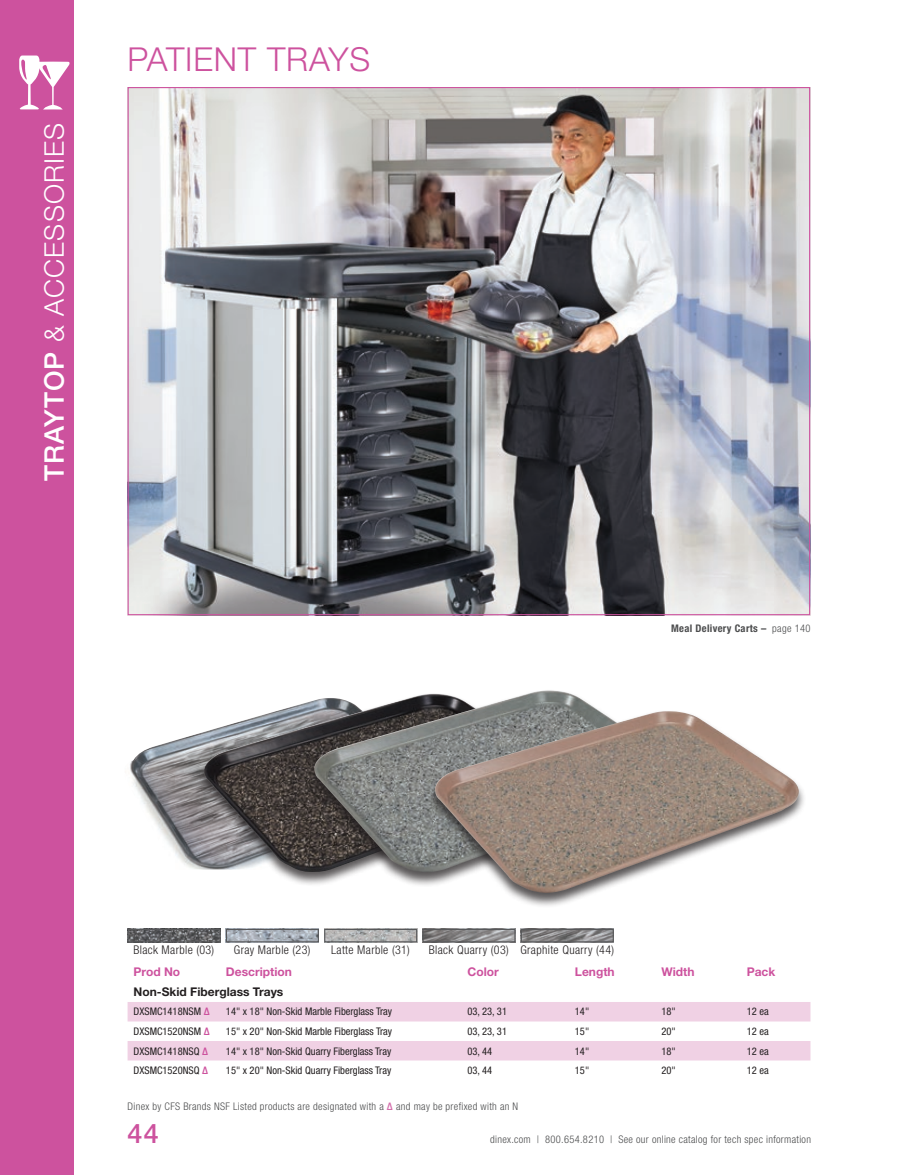
<style>
.page{position:relative;width:905px;height:1175px;background:#fff}
.page>*{position:absolute;margin:0;border:0;box-sizing:border-box;transform-origin:0 0}
.t1{font:300 33px "Helvetica Neue LT Std";letter-spacing:.025em;color:#cd529e}
.t2{font:300 27px "Helvetica Neue LT Std";letter-spacing:.04em;color:#fff}
.t3{font:500 27px "Helvetica Neue LT Std";color:#cd529e}
.t4{font:300 condensed 12px "Helvetica Neue LT Std";letter-spacing:.03em;color:#231f20}
.t5{font:700 12px "Helvetica Neue LT Std";color:#cd529e}
.t6{font:700 12px "Helvetica Neue LT Std";color:#231f20}
.t7{font:condensed 10.5px "Helvetica Neue LT Std";color:#231f20}
.t8{font:300 condensed 10.5px "Helvetica Neue LT Std";letter-spacing:.03em;color:#4b4c4d}
.t9{font:700 condensed 10.5px "Helvetica Neue LT Std";letter-spacing:.03em;color:#4b4c4d}
.s1{font-weight:500}
.s2{font-weight:300}
.s3{font-weight:700;color:#cd529e}
.s4{font-weight:700;color:#d36dab}
</style>
<div class="page">
<div style="left:0;top:0;width:74px;height:1174px;background:#cd529e"></div>
<svg style="left:19px;top:56px;width:51px;height:54px"></svg>
<img style="left:130px;top:734px;width:66px;height:135px">
<div style="left:196px;top:692px;width:373px;height:194px;background:#231f20;opacity:.75"></div>
<img style="left:204px;top:694px;width:102px;height:178px">
<svg style="left:128px;top:1002px;width:682px;height:58px"></svg>
<img style="left:130px;top:930px;width:88px;height:10px">
<div style="left:128px;top:928px;width:92px;height:14px;border:1px solid #57585a"></div>
<img style="left:326px;top:930px;width:89px;height:10px">
<div style="left:324px;top:928px;width:93px;height:14px;border:1px solid #57585a"></div>
<img style="left:522px;top:930px;width:90px;height:10px">
<div style="left:520px;top:928px;width:94px;height:14px;border:1px solid #57585a"></div>
<div style="left:306px;top:689px;width:379px;height:198px;background:#231f20;opacity:.75"></div>
<img style="left:314px;top:690px;width:365px;height:182px">
<div style="left:427px;top:709px;width:379px;height:198px;background:#231f20;opacity:.75"></div>
<img style="left:435px;top:711px;width:363px;height:182px">
<img style="left:228px;top:930px;width:89px;height:10px">
<div style="left:226px;top:928px;width:93px;height:14px;border:1px solid #57585a"></div>
<img style="left:424px;top:930px;width:89px;height:10px">
<div style="left:422px;top:928px;width:93px;height:14px;border:1px solid #57585a"></div>
<img style="left:130px;top:89px;width:678px;height:524px">
<h2 class="t2" style="left:38px;top:481px;width:360px;rotate:-90deg"><span class="s1">TRAYTOP</span> &amp; ACCESSORIES</h2>
<h1 class="t1" style="left:128px;top:39px;width:244px">PATIENT TRAYS</h1>
<p class="t9" style="left:671px;top:622px;width:141px">Meal Delivery Carts – <span class="s2">page 140</span></p>
<p class="t4" style="left:133px;top:942px;width:82px">Black Marble (03)</p>
<p class="t4" style="left:234px;top:942px;width:78px">Gray Marble (23)</p>
<p class="t4" style="left:331px;top:942px;width:80px">Latte Marble (31)</p>
<p class="t4" style="left:429px;top:942px;width:187px">Black Quarry (03) Graphite Quarry (44)</p>
<p class="t5" style="left:134px;top:964px;width:48px">Prod No</p>
<p class="t5" style="left:226px;top:964px;width:67px">Description</p>
<p class="t5" style="left:467px;top:964px;width:33px">Color</p>
<p class="t5" style="left:575px;top:964px;width:41px">Length</p>
<p class="t5" style="left:661px;top:964px;width:35px">Width</p>
<p class="t5" style="left:746px;top:964px;width:30px">Pack</p>
<p class="t6" style="left:134px;top:983px;width:151px">Non-Skid Fiberglass Trays</p>
<p class="t7" style="left:134px;top:1005px;width:78px">DXSMC1418NSM <span class="s3">∆</span></p>
<p class="t7" style="left:226px;top:1005px;width:168px">14" x 18" Non-Skid Marble Fiberglass Tray</p>
<p class="t7" style="left:467px;top:1005px;width:41px">03, 23, 31</p>
<p class="t7" style="left:575px;top:1005px;width:16px">14"</p>
<p class="t7" style="left:661px;top:1005px;width:16px">18"</p>
<p class="t7" style="left:746px;top:1005px;width:23px">12 ea</p>
<p class="t7" style="left:134px;top:1025px;width:78px">DXSMC1520NSM <span class="s3">∆</span></p>
<p class="t7" style="left:226px;top:1025px;width:168px">15" x 20" Non-Skid Marble Fiberglass Tray</p>
<p class="t7" style="left:467px;top:1025px;width:41px">03, 23, 31</p>
<p class="t7" style="left:575px;top:1025px;width:16px">15"</p>
<p class="t7" style="left:661px;top:1025px;width:16px">20"</p>
<p class="t7" style="left:746px;top:1025px;width:23px">12 ea</p>
<p class="t7" style="left:134px;top:1044px;width:76px">DXSMC1418NSQ <span class="s3">∆</span></p>
<p class="t7" style="left:226px;top:1044px;width:167px">14" x 18" Non-Skid Quarry Fiberglass Tray</p>
<p class="t7" style="left:467px;top:1044px;width:26px">03, 44</p>
<p class="t7" style="left:575px;top:1044px;width:16px">14"</p>
<p class="t7" style="left:661px;top:1044px;width:16px">18"</p>
<p class="t7" style="left:746px;top:1044px;width:23px">12 ea</p>
<p class="t7" style="left:134px;top:1064px;width:76px">DXSMC1520NSQ <span class="s3">∆</span></p>
<p class="t7" style="left:226px;top:1064px;width:167px">15" x 20" Non-Skid Quarry Fiberglass Tray</p>
<p class="t7" style="left:467px;top:1064px;width:26px">03, 44</p>
<p class="t7" style="left:575px;top:1064px;width:16px">15"</p>
<p class="t7" style="left:661px;top:1064px;width:16px">20"</p>
<p class="t7" style="left:746px;top:1064px;width:23px">12 ea</p>
<p class="t8" style="left:128px;top:1100px;width:392px">Dinex by CFS Brands NSF Listed products are designated with a <span class="s4">∆</span> and may be prefixed with an N</p>
<h2 class="t3" style="left:128px;top:1117px;width:33px">44</h2>
<p class="t8" style="left:490px;top:1133px;width:322px">dinex.com | 800.654.8210 | See our online catalog for tech spec information</p>
</div>
